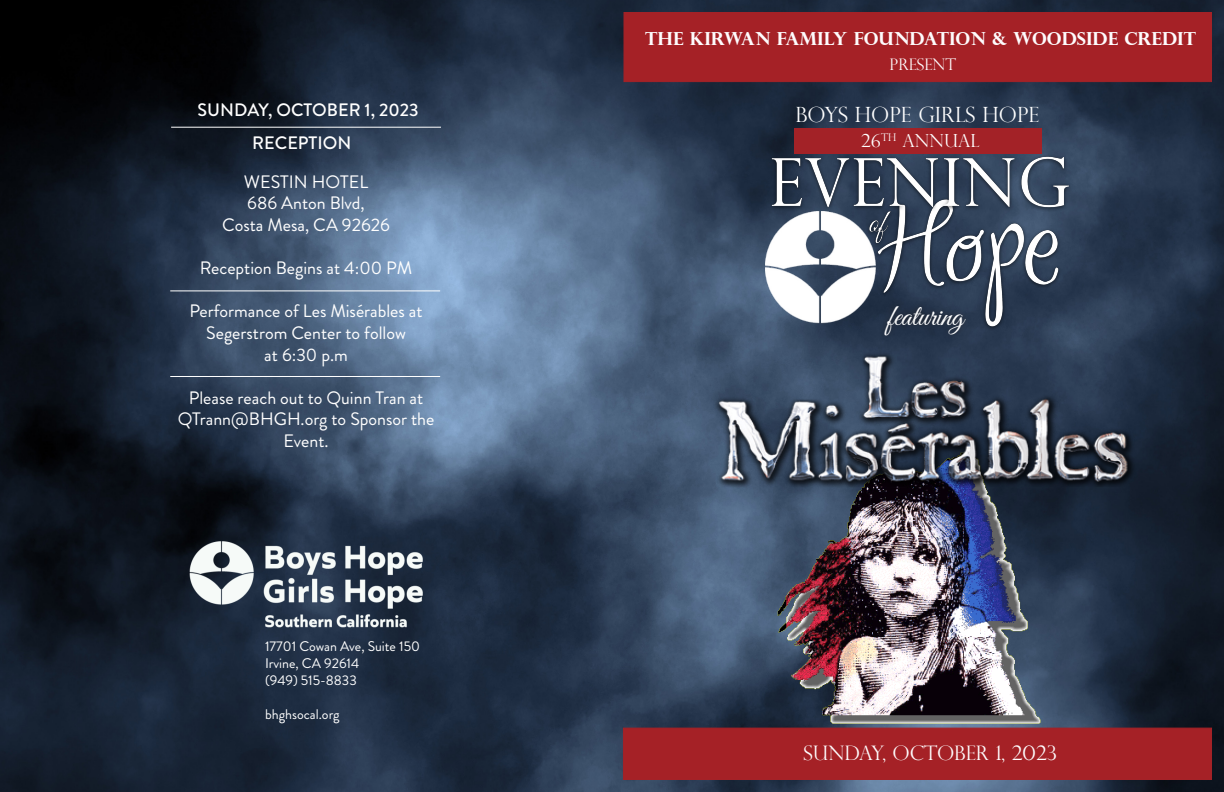
<style>
.page{position:relative;width:1224px;height:792px;background:#fff}
.page>*{position:absolute;margin:0;border:0;box-sizing:border-box;transform-origin:0 0}
.t1{font:30px "Great Vibes";color:#fff}
.t2{font:300 21px "Perpetua Titling";color:#fff}
.t3{font:300 20px "Perpetua Titling";color:#fefcfd}
.Paragraph_Style_1{font:18px/21.6px "Brandon Grotesque";color:#fff;text-align:center}
.t4{font:700 18px "Perpetua Titling";color:#fefcfd}
.t5{font:500 18px "Brandon Grotesque";color:#fff}
.t6{font:300 18px "Perpetua Titling";color:#fff}
.t7{font:300 16px "Perpetua Titling";color:#fefcfd}
.t8{font:14px "Brandon Grotesque";color:#fff}
</style>
<div class="page">
<img style="left:0;top:0;width:1224px;height:792px">
<div style="left:623px;top:728px;width:589px;height:52px;background:#a52126"></div>
<div style="left:624px;top:12px;width:588px;height:70px;background:#a52126"></div>
<img style="left:46px;top:385px;width:532px;height:372px">
<img style="left:771px;top:506px;width:272px;height:220px">
<img style="left:706px;top:328px;width:434px;height:178px">
<img style="left:750px;top:199px;width:5px;height:133px">
<div style="left:794px;top:128px;width:248px;height:26px;background:#a32227"></div>
<img style="left:755px;top:136px;width:326px;height:212px">
<hr style="left:171px;top:127px;width:270px;height:1px;background:#fff">
<hr style="left:170px;top:376px;width:270px;height:1px;background:#fff">
<hr style="left:170px;top:290px;width:270px;height:1px;background:#fff">
<p class="t5" style="left:198px;top:98px;width:222px">SUNDAY, OCTOBER 1, 2023</p>
<p class="t5" style="left:252px;top:130px;width:101px">RECEPTION</p>
<p class="Paragraph_Style_1" style="left:244px;top:171px;width:126px">WESTIN HOTEL</p>
<p class="Paragraph_Style_1" style="left:222px;top:193px;width:169px">686 Anton Blvd,<br>Costa Mesa, CA 92626</p>
<p class="Paragraph_Style_1" style="left:200px;top:257px;width:214px">Reception Begins at 4:00 PM</p>
<p class="Paragraph_Style_1" style="left:189px;top:301px;width:235px">Performance of Les Misérables at<br>Segerstrom Center to follow</p>
<p class="Paragraph_Style_1" style="left:264px;top:344px;width:85px">at 6:30 p.m</p>
<p class="Paragraph_Style_1" style="left:178px;top:387px;width:258px">Please reach out to Quinn Tran at<br>QTrann@BHGH.org to Sponsor the<br>Event.</p>
<p class="t8" style="left:265px;top:637px;width:157px">17701 Cowan Ave, Suite 150</p>
<p class="t8" style="left:265px;top:654px;width:96px">Irvine, CA 92614</p>
<p class="t8" style="left:265px;top:671px;width:93px">(949) 515-8833</p>
<p class="t8" style="left:265px;top:704px;width:76px">bhghsocal.org</p>
<p class="t4" style="left:645px;top:28px;width:553px">THE KIRWAN FAMILY FOUNDATION &amp; WOODSIDE CREDIT</p>
<p class="t7" style="left:890px;top:54px;width:68px">PRESENT</p>
<p class="t2" style="left:795px;top:102px;width:245px">BOYS HOPE GIRLS HOPE</p>
<p class="t6" style="left:861px;top:130px;width:120px">26<sup>th</sup> ANNUAL</p>
<p class="t1" style="left:888px;top:299px;width:77px">featuring</p>
<p class="t3" style="left:803px;top:741px;width:255px">SUNDAY, OctoBER 1, 2023</p>
</div>
